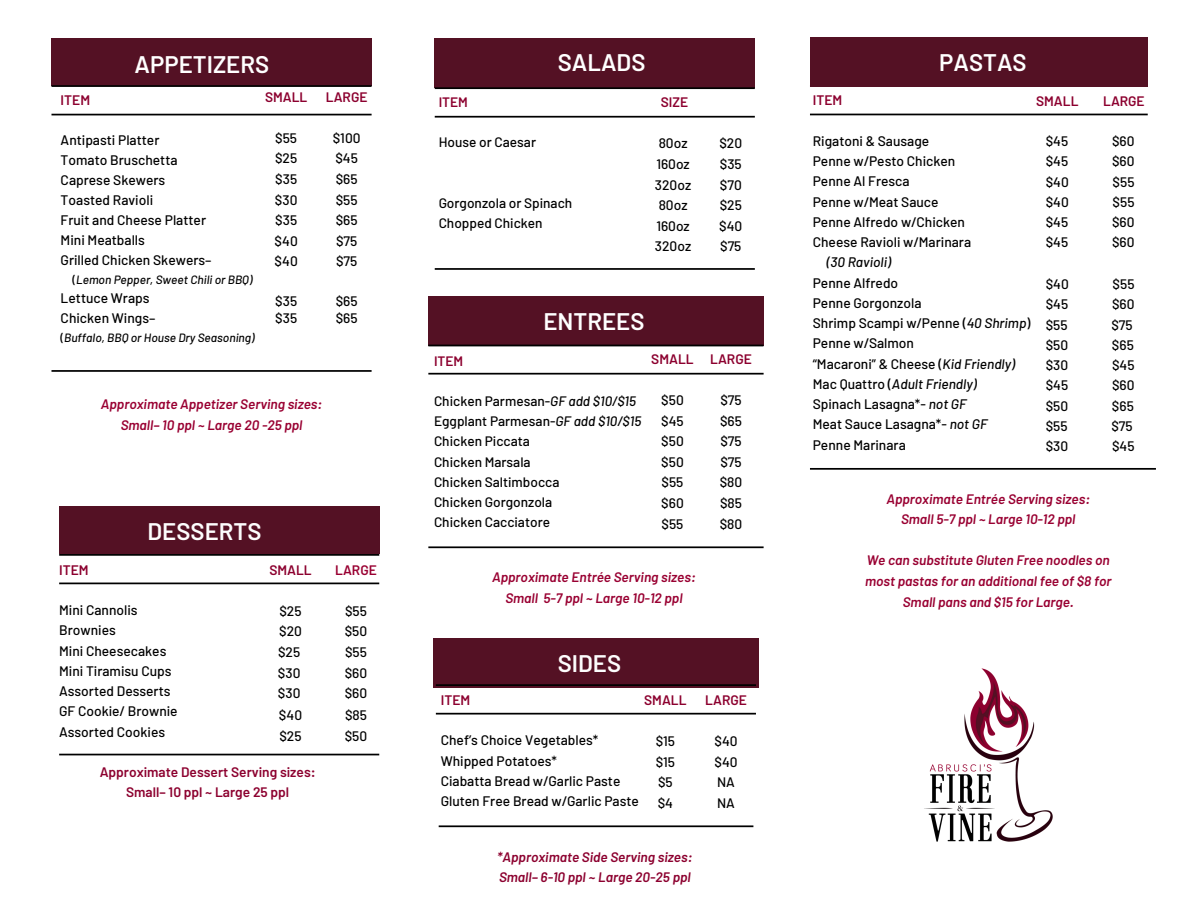
<style>
.page{position:relative;width:1188px;height:918px;background:#fff}
.page>*{position:absolute;margin:0;border:0;box-sizing:border-box;transform-origin:0 0}
.t1{font:600 24px "Barlow";color:#fff}
.t2{font:600 24px "Barlow";color:#fdfdfd}
.t3{font:500 13.8px/20.5px "Barlow";color:#000}
.t4{font:italic 600 13.8px/20.5px "Barlow";color:#990032;text-align:center}
.t5{font:600 13.8px/20.5px "Barlow";color:#8c002f;text-align:center}
.t6{font:italic 600 13.8px/20.5px "Barlow";color:#8c002f}
.t7{font:italic 500 13.8px "Barlow";color:#000}
.t8{font:600 13.8px "Barlow";color:#990032}
.t9{font:500 13.65px/20.1px "Barlow";color:#000}
.t10{font:600 13.65px "Barlow";color:#8c002f}
.t11{font:italic 500 12px "Barlow";color:#000}
.s1{font-style:normal}
.s2{font-style:italic}
</style>
<div class="page">
<div style="left:435px;top:38px;width:320px;height:50px;background:#541124"></div>
<svg style="left:435px;top:87px;width:320px;height:2px"></svg>
<svg style="left:435px;top:116px;width:320px;height:2px"></svg>
<div style="left:52px;top:38px;width:320px;height:48px;background:#541124"></div>
<svg style="left:51px;top:85px;width:321px;height:2px"></svg>
<svg style="left:51px;top:114px;width:321px;height:1px"></svg>
<div style="left:59px;top:507px;width:320px;height:47px;background:#541124"></div>
<svg style="left:59px;top:554px;width:320px;height:2px"></svg>
<svg style="left:59px;top:583px;width:320px;height:1px"></svg>
<svg style="left:51px;top:370px;width:321px;height:2px"></svg>
<svg style="left:59px;top:754px;width:320px;height:1px"></svg>
<div style="left:429px;top:296px;width:335px;height:49px;background:#541124"></div>
<svg style="left:428px;top:345px;width:335px;height:1px"></svg>
<svg style="left:428px;top:373px;width:336px;height:2px"></svg>
<div style="left:434px;top:638px;width:325px;height:50px;background:#541124"></div>
<svg style="left:436px;top:684px;width:320px;height:2px"></svg>
<svg style="left:436px;top:713px;width:320px;height:2px"></svg>
<svg style="left:428px;top:546px;width:336px;height:2px"></svg>
<svg style="left:435px;top:268px;width:320px;height:2px"></svg>
<svg style="left:439px;top:825px;width:314px;height:2px"></svg>
<svg style="left:810px;top:86px;width:338px;height:1px"></svg>
<svg style="left:810px;top:114px;width:338px;height:1px"></svg>
<div style="left:810px;top:37px;width:338px;height:49px;background:#541124"></div>
<svg style="left:810px;top:468px;width:346px;height:2px"></svg>
<img style="left:924px;top:668px;width:129px;height:174px">
<h1 class="t1" style="left:135px;top:49px;width:136px">APPETIZERS</h1>
<p class="t5" style="left:61px;top:89px;width:31px">ITEM</p>
<p class="t3" style="left:61px;top:130px;width:153px;line-height:20px">Antipasti Platter<br>Tomato Bruschetta<br>Caprese Skewers<br>Toasted Ravioli<br>Fruit and Cheese Platter<br>Mini Meatballs<br>Grilled Chicken Skewers–</p>
<p class="t11" style="left:73px;top:272px;width:181px"><span class="s1">(</span>Lemon Pepper, Sweet Chili or BBQ)</p>
<p class="t3" style="left:61px;top:288px;width:96px;line-height:20px">Lettuce Wraps<br>Chicken Wings–</p>
<p class="t11" style="left:61px;top:330px;width:195px"><span class="s1">(</span>Buffalo, BBQ or House Dry Seasoning)</p>
<p class="t5" style="left:265px;top:86px;width:44px">SMALL</p>
<p class="t3" style="left:275px;top:127px;width:25px;text-align:justify">$55 $25 $35 $30 $35 $40 $40</p>
<p class="t3" style="left:275px;top:291px;width:23px;line-height:17.7px">$35 $35</p>
<p class="t5" style="left:326px;top:86px;width:43px">LARGE</p>
<p class="t3" style="left:333px;top:127px;width:29px">$100 $45 $65 $55 $65 $75 $75</p>
<p class="t3" style="left:336px;top:291px;width:23px;line-height:17.7px">$65 $65</p>
<p class="t4" style="left:101px;top:394px;width:223px">Approximate Appetizer Serving sizes:<br>Small– 10 ppl ~ Large 20 -25 ppl</p>
<h1 class="t2" style="left:148px;top:516px;width:116px">DESSERTS</h1>
<p class="t5" style="left:59px;top:559px;width:31px">ITEM</p>
<p class="t3" style="left:59px;top:600px;width:120px">Mini Cannolis<br>Brownies<br>Mini Cheesecakes<br>Mini Tiramisu Cups<br>Assorted Desserts<br>GF Cookie/ Brownie<br>Assorted Cookies</p>
<p class="t5" style="left:269px;top:559px;width:44px">SMALL</p>
<p class="t3" style="left:278px;top:600px;width:26px;line-height:21px">$25 $20 $25 $30 $30 $40 $25</p>
<p class="t5" style="left:100px;top:761px;width:217px">Approximate Dessert Serving sizes:<br>Small– 10 ppl ~ Large 25 ppl</p>
<p class="t8" style="left:335px;top:561px;width:43px">LARGE</p>
<p class="t3" style="left:345px;top:600px;width:24px;line-height:21px;text-align:justify">$55 $50 $55 $60 $60 $85 $50</p>
<p class="t10" style="left:439px;top:93px;width:31px">ITEM</p>
<p class="t9" style="left:439px;top:132px;width:99px">House or Caesar</p>
<h1 class="t1" style="left:558px;top:47px;width:89px">SALADS</h1>
<p class="t9" style="left:439px;top:192px;width:135px">Gorgonzola or Spinach<br>Chopped Chicken</p>
<p class="t5" style="left:661px;top:91px;width:29px">SIZE</p>
<p class="t3" style="left:655px;top:133px;width:38px">80oz<br>160oz<br>320oz<br>80oz<br>160oz<br>320oz</p>
<p class="t3" style="left:719px;top:133px;width:25px;text-align:justify">$20 $35 $70 $25 $40 $75</p>
<h1 class="t1" style="left:543px;top:306px;width:103px">ENTREES</h1>
<p class="t10" style="left:434px;top:352px;width:31px">ITEM</p>
<p class="t9" style="left:434px;top:391px;width:209px">Chicken Parmesan-<span class="s2">GF add $10/$15<br></span>Eggplant Parmesan-<span class="s2">GF add $10/$15<br></span>Chicken Piccata<br>Chicken Marsala<br>Chicken Saltimbocca<br>Chicken Gorgonzola<br>Chicken Cacciatore</p>
<p class="t5" style="left:651px;top:348px;width:44px">SMALL</p>
<p class="t3" style="left:661px;top:389px;width:24px;text-align:justify">$50 $45 $50 $50 $55 $60 $55</p>
<p class="t5" style="left:710px;top:348px;width:43px">LARGE</p>
<p class="t3" style="left:720px;top:389px;width:24px;text-align:justify">$75 $65 $75 $75 $80 $85 $80</p>
<p class="t4" style="left:492px;top:566px;width:205px">Approximate Entrée Serving sizes:<br>Small 5-7 ppl ~ Large 10-12 ppl</p>
<h1 class="t2" style="left:558px;top:648px;width:65px">SIDES</h1>
<p class="t5" style="left:644px;top:689px;width:44px">SMALL</p>
<p class="t3" style="left:656px;top:730px;width:21px">$15 $15 $5 $4</p>
<p class="t5" style="left:441px;top:689px;width:31px">ITEM</p>
<p class="t3" style="left:441px;top:730px;width:200px">Chef’s Choice Vegetables*<br>Whipped Potatoes*<br>Ciabatta Bread w/Garlic Paste<br>Gluten Free Bread w/Garlic Paste</p>
<p class="t5" style="left:705px;top:689px;width:43px">LARGE</p>
<p class="t3" style="left:714px;top:730px;width:25px">$40 $40<br>NA<br>NA</p>
<p class="t6" style="left:497px;top:846px;width:197px">*Approximate Side Serving sizes:<br>Small– 6-10 ppl ~ Large 20-25 ppl</p>
<h1 class="t1" style="left:939px;top:47px;width:89px">PASTAS</h1>
<p class="t5" style="left:813px;top:90px;width:31px">ITEM</p>
<p class="t3" style="left:813px;top:130px;width:160px">Rigatoni &amp; Sausage<br>Penne w/Pesto Chicken<br>Penne Al Fresca<br>Penne w/Meat Sauce<br>Penne Alfredo w/Chicken<br>Cheese Ravioli w/Marinara</p>
<p class="t7" style="left:827px;top:254px;width:66px">(30 Ravioli)</p>
<p class="t3" style="left:813px;top:272px;width:219px">Penne Alfredo<br>Penne Gorgonzola<br>Shrimp Scampi w/Penne (<span class="s2">40 Shrimp</span>)<br>Penne w/Salmon<br>“Macaroni” &amp; Cheese (<span class="s2">Kid Friendly)<br></span>Mac Quattro (<span class="s2">Adult Friendly)<br></span>Spinach Lasagna*- <span class="s2">not GF<br></span>Meat Sauce Lasagna*- <span class="s2">not GF<br></span>Penne Marinara</p>
<p class="t10" style="left:1036px;top:92px;width:44px">SMALL</p>
<p class="t10" style="left:1103px;top:92px;width:43px">LARGE</p>
<p class="t9" style="left:1046px;top:131px;width:24px">$45</p>
<p class="t9" style="left:1112px;top:131px;width:24px">$60</p>
<p class="t9" style="left:1046px;top:151px;width:24px">$45</p>
<p class="t9" style="left:1112px;top:151px;width:24px">$60</p>
<p class="t9" style="left:1046px;top:171px;width:25px">$40</p>
<p class="t9" style="left:1113px;top:171px;width:23px">$55</p>
<p class="t9" style="left:1046px;top:191px;width:25px">$40</p>
<p class="t9" style="left:1113px;top:191px;width:23px">$55</p>
<p class="t9" style="left:1046px;top:212px;width:24px">$45</p>
<p class="t9" style="left:1112px;top:212px;width:24px">$60</p>
<p class="t9" style="left:1046px;top:232px;width:24px">$45</p>
<p class="t9" style="left:1112px;top:232px;width:24px">$60</p>
<p class="t9" style="left:1046px;top:273px;width:25px">$40</p>
<p class="t9" style="left:1113px;top:273px;width:23px">$55</p>
<p class="t9" style="left:1046px;top:294px;width:24px">$45</p>
<p class="t9" style="left:1112px;top:294px;width:24px">$60</p>
<p class="t9" style="left:1046px;top:314px;width:23px">$55</p>
<p class="t9" style="left:1111px;top:314px;width:23px">$75</p>
<p class="t9" style="left:1046px;top:334px;width:24px">$50</p>
<p class="t9" style="left:1112px;top:334px;width:23px">$65</p>
<p class="t9" style="left:1046px;top:354px;width:24px">$30</p>
<p class="t9" style="left:1112px;top:354px;width:24px">$45</p>
<p class="t9" style="left:1046px;top:375px;width:24px">$45</p>
<p class="t9" style="left:1112px;top:375px;width:24px">$60</p>
<p class="t9" style="left:1046px;top:395px;width:24px">$50</p>
<p class="t9" style="left:1112px;top:395px;width:23px">$65</p>
<p class="t9" style="left:1046px;top:415px;width:23px">$55</p>
<p class="t9" style="left:1111px;top:415px;width:23px">$75</p>
<p class="t9" style="left:1046px;top:435px;width:24px">$30</p>
<p class="t9" style="left:1112px;top:435px;width:24px">$45</p>
<p class="t4" style="left:886px;top:488px;width:205px">Approximate Entrée Serving sizes:<br>Small 5-7 ppl ~ Large 10-12 ppl</p>
<p class="t4" style="left:865px;top:550px;width:248px">We can substitute Gluten Free noodles on most pastas for an additional fee of $8 for<br>Small pans and $15 for Large.</p>
</div>
